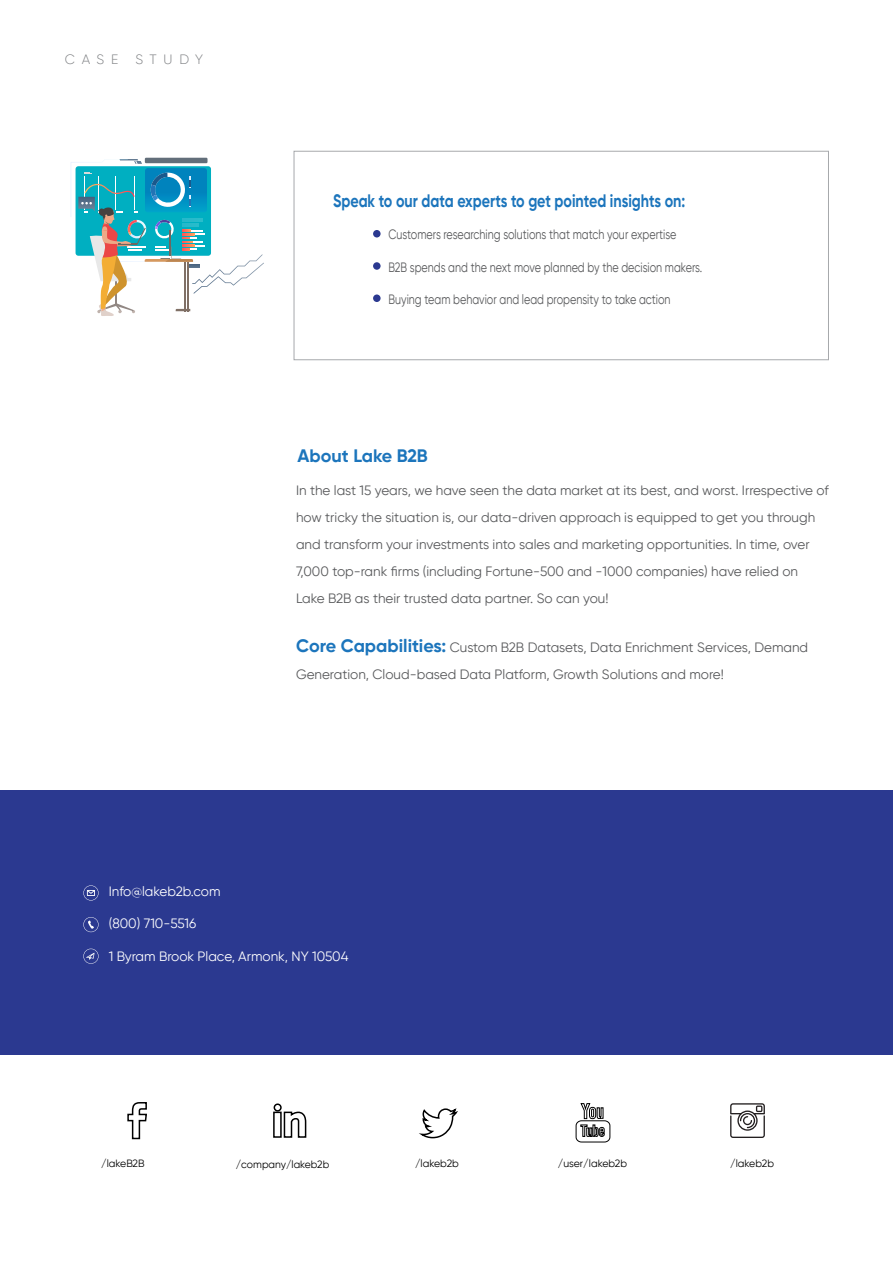
<style>
.page{position:relative;width:893px;height:1263px;background:#fff}
.page>*{position:absolute;margin:0;border:0;box-sizing:border-box;transform-origin:0 0}
.t1{font:700 18px "Gilroy";color:#1c75bc;scale:.8 1}
.t2{font:700 18px "Gilroy";color:#1c75bc}
.t3{font:13.5px/27px "Gilroy";color:#58595b}
.t4{font:13.5px "Gilroy";color:#58595b;scale:.8 1}
.t5{font:13.5px "Gilroy";color:#fff}
.t6{font:300 13.5px "Gilroy";letter-spacing:.49em;color:#808285}
.t7{font:10.5px "Gilroy";color:#000}
.s1{font-weight:700;font-size:18px;color:#1c75bc}
</style>
<div class="page">
<div style="left:294px;top:151px;width:535px;height:209px;background:#fff;border:1px solid #a7a9ac"></div>
<div style="left:0;top:790px;width:893px;height:264px;background:#2b3990"></div>
<svg style="left:575px;top:1103px;width:36px;height:40px"></svg>
<svg style="left:419px;top:1108px;width:39px;height:31px"></svg>
<svg style="left:127px;top:1102px;width:20px;height:38px"></svg>
<div style="left:274px;top:1103px;width:8px;height:8px;border:2px solid #000;border-radius:50%"></div>
<svg style="left:273px;top:1111px;width:34px;height:27px"></svg>
<svg style="left:730px;top:1103px;width:35px;height:35px"></svg>
<svg style="left:83px;top:885px;width:16px;height:15px"></svg>
<svg style="left:83px;top:917px;width:16px;height:15px"></svg>
<svg style="left:83px;top:949px;width:16px;height:15px"></svg>
<div style="left:373px;top:230px;width:8px;height:7px;background:#2b3990;border-radius:50%"></div>
<div style="left:373px;top:262px;width:8px;height:8px;background:#2b3990;border-radius:50%"></div>
<div style="left:373px;top:294px;width:8px;height:8px;background:#2b3990;border-radius:50%"></div>
<div style="left:145px;top:158px;width:63px;height:5px;background:#626e7a"></div>
<svg style="left:71px;top:159px;width:193px;height:157px"></svg>
<p class="t6" style="left:65px;top:51px;width:55px">CASE</p>
<p class="t6" style="left:135px;top:51px;width:69px">STUDY</p>
<h1 class="t1" style="left:333px;top:189px;width:442px">Speak to our data experts to get pointed insights on:</h1>
<p class="t4" style="left:388px;top:226px;width:362px">Customers researching solutions that match your expertise</p>
<p class="t4" style="left:388px;top:259px;width:394px">B2B spends and the next move planned by the decision makers.</p>
<p class="t4" style="left:388px;top:291px;width:354px">Buying team behavior and lead propensity to take action</p>
<h1 class="t2" style="left:298px;top:444px;width:132px">About Lake B2B</h1>
<p class="t3" style="left:296px;top:477px;width:534px">In the last 15 years, we have seen the data market at its best, and worst. Irrespective of how tricky the situation is, our data-driven approach is equipped to get you through and transform your investments into sales and marketing opportunities. In time, over 7,000 top-rank firms (including Fortune-500 and -1000 companies) have relied on Lake B2B as their trusted data partner. So can you!</p>
<p class="t3" style="left:296px;top:633px;width:514px"><span class="s1">Core Capabilities:</span> Custom B2B Datasets, Data Enrichment Services, Demand<br>Generation, Cloud-based Data Platform, Growth Solutions and more!</p>
<p class="t5" style="left:109px;top:883px;width:113px">Info@lakeb2b.com</p>
<p class="t5" style="left:109px;top:915px;width:89px">(800) 710-5516</p>
<p class="t5" style="left:109px;top:948px;width:241px">1 Byram Brook Place, Armonk, NY 10504</p>
<p class="t7" style="left:101px;top:1157px;width:45px">/lakeB2B</p>
<p class="t7" style="left:236px;top:1158px;width:95px">/company/lakeb2b</p>
<p class="t7" style="left:415px;top:1157px;width:45px">/lakeb2b</p>
<p class="t7" style="left:558px;top:1157px;width:71px">/user/lakeb2b</p>
<p class="t7" style="left:730px;top:1157px;width:45px">/lakeb2b</p>
</div>
